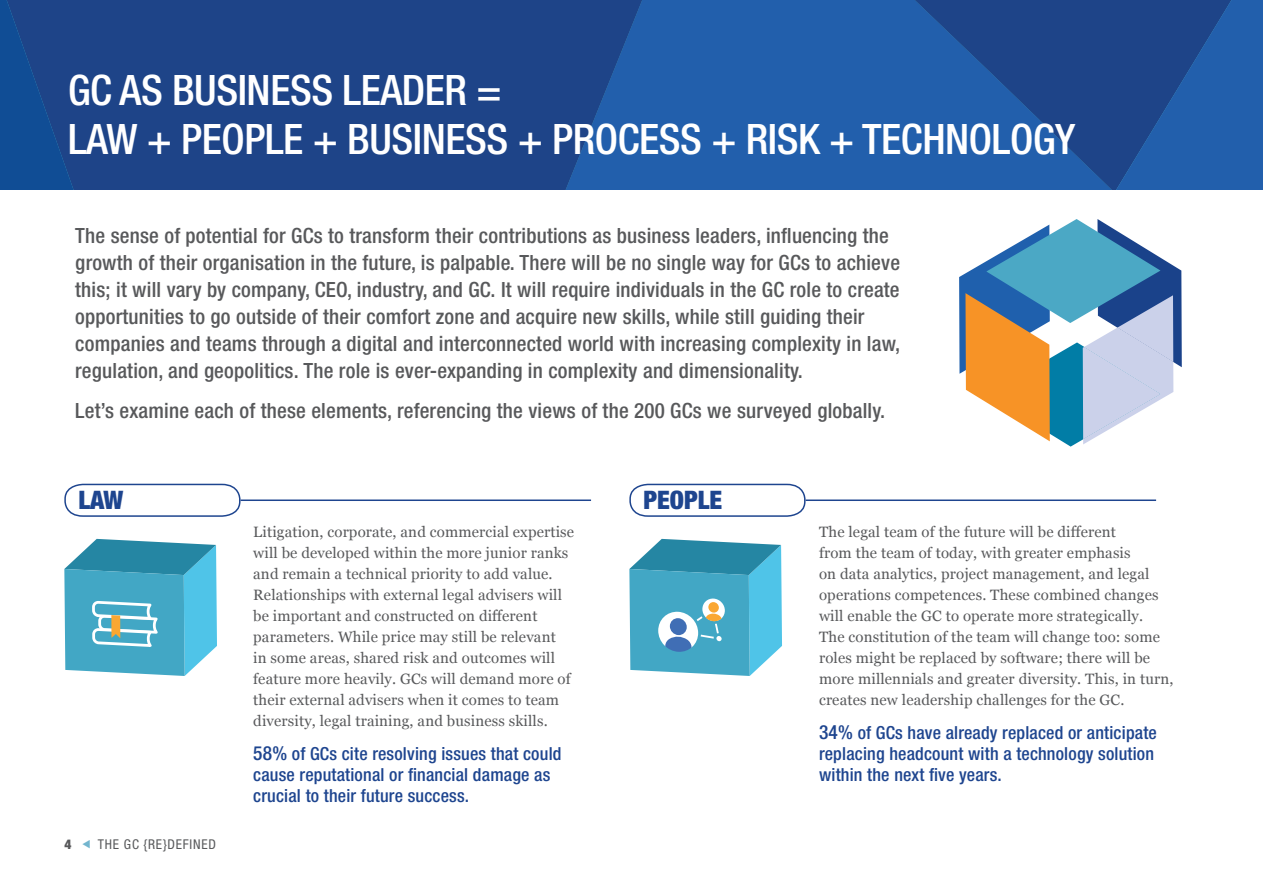
<style>
.page{position:relative;width:1263px;height:893px;background:#fff}
.page>*{position:absolute;margin:0;border:0;box-sizing:border-box;transform-origin:0 0}
.t1{font:500 condensed 42px/49.1px "Helvetica Neue LT Std";letter-spacing:-.01em;color:#fff}
.t2{font:900 condensed 25.5px "Helvetica Neue LT Std";color:#1e458f}
.t3{font:500 condensed 21px/27px "Helvetica Neue LT Std";letter-spacing:.01em;color:#58595b}
.t4{font:500 condensed 18px/21px "Helvetica Neue LT Std";letter-spacing:.01em;color:#1e458f}
.t5{font:15px/21px "Georgia";letter-spacing:.01em;color:#58595b}
.t6{font:condensed 13.5px "Helvetica Neue LT Std";letter-spacing:.06em;color:#58595b}
.t7{font:900 condensed 13.5px "Helvetica Neue LT Std";color:#58595b}
.s1{font-size:19.5px}
</style>
<div class="page">
<svg style="left:175px;top:0;width:541px;height:190px;background:#1e498f"></svg>
<svg style="left:716px;top:0;width:398px;height:190px;background:#2158a2"></svg>
<svg style="left:1114px;top:0;width:149px;height:190px;background:#20549d"></svg>
<svg style="left:0;top:0;width:175px;height:190px;background:#1a468b"></svg>
<svg style="left:959px;top:219px;width:223px;height:228px"></svg>
<svg style="left:64px;top:483px;width:177px;height:34px"></svg>
<hr style="left:240px;top:499px;width:351px;height:2px;background:#1e458f">
<svg style="left:629px;top:483px;width:177px;height:34px"></svg>
<hr style="left:805px;top:499px;width:351px;height:2px;background:#1e458f">
<svg style="left:64px;top:539px;width:153px;height:137px;background:#58b1ca"></svg>
<svg style="left:629px;top:539px;width:153px;height:137px;background:#5ab0ca"></svg>
<div style="left:715px;top:634px;width:8px;height:9px;background:#fff;border-radius:50%"></div>
<div style="left:714px;top:633px;width:10px;height:11px;border:3px solid #42a7c5;border-radius:50%"></div>
<h1 class="t1" style="left:68px;top:65px;width:1009px">GC AS BUSINESS LEADER =<br>LAW + PEOPLE + BUSINESS + PROCESS + RISK + TECHNOLOGY</h1>
<p class="t3" style="left:75px;top:222px;width:826px">The sense of potential for GCs to transform their contributions as business leaders, influencing the growth of their organisation in the future, is palpable. There will be no single way for GCs to achieve this; it will vary by company, CEO, industry, and GC. It will require individuals in the GC role to create opportunities to go outside of their comfort zone and acquire new skills, while still guiding their companies and teams through a digital and interconnected world with increasing complexity in law, regulation, and geopolitics. The role is ever-expanding in complexity and dimensionality.</p>
<h3 class="t3" style="left:75px;top:397px;width:811px">Let’s examine each of these elements, referencing the views of the 200 GCs we surveyed globally.</h3>
<h2 class="t2" style="left:78px;top:485px;width:46px">LAW</h2>
<h2 class="t2" style="left:643px;top:485px;width:80px">PEOPLE</h2>
<p class="t7" style="left:65px;top:836px;width:9px">4</p>
<p class="t6" style="left:98px;top:837px;width:120px">THE GC {RE}DEFINED</p>
<p class="t5" style="left:253px;top:520px;width:322px">Litigation, corporate, and commercial expertise will be developed within the more junior ranks and remain a technical priority to add value.<br>Relationships with external legal advisers will be important and constructed on different parameters. While price may still be relevant<br>in some areas, shared risk and outcomes will feature more heavily. GCs will demand more of their external advisers when it comes to team diversity, legal training, and business skills.</p>
<p class="t4" style="left:253px;top:743px;width:310px"><span class="s1">58%</span> of GCs cite resolving issues that could cause reputational or financial damage as crucial to their future success.</p>
<p class="t5" style="left:819px;top:520px;width:356px">The legal team of the future will be different<br>from the team of today, with greater emphasis<br>on data analytics, project management, and legal operations competences. These combined changes will enable the GC to operate more strategically.<br>The constitution of the team will change too: some roles might be replaced by software; there will be more millennials and greater diversity. This, in turn, creates new leadership challenges for the GC.</p>
<p class="t4" style="left:819px;top:722px;width:339px"><span class="s1">34%</span> of GCs have already replaced or anticipate replacing headcount with a technology solution within the next five years.</p>
</div>
